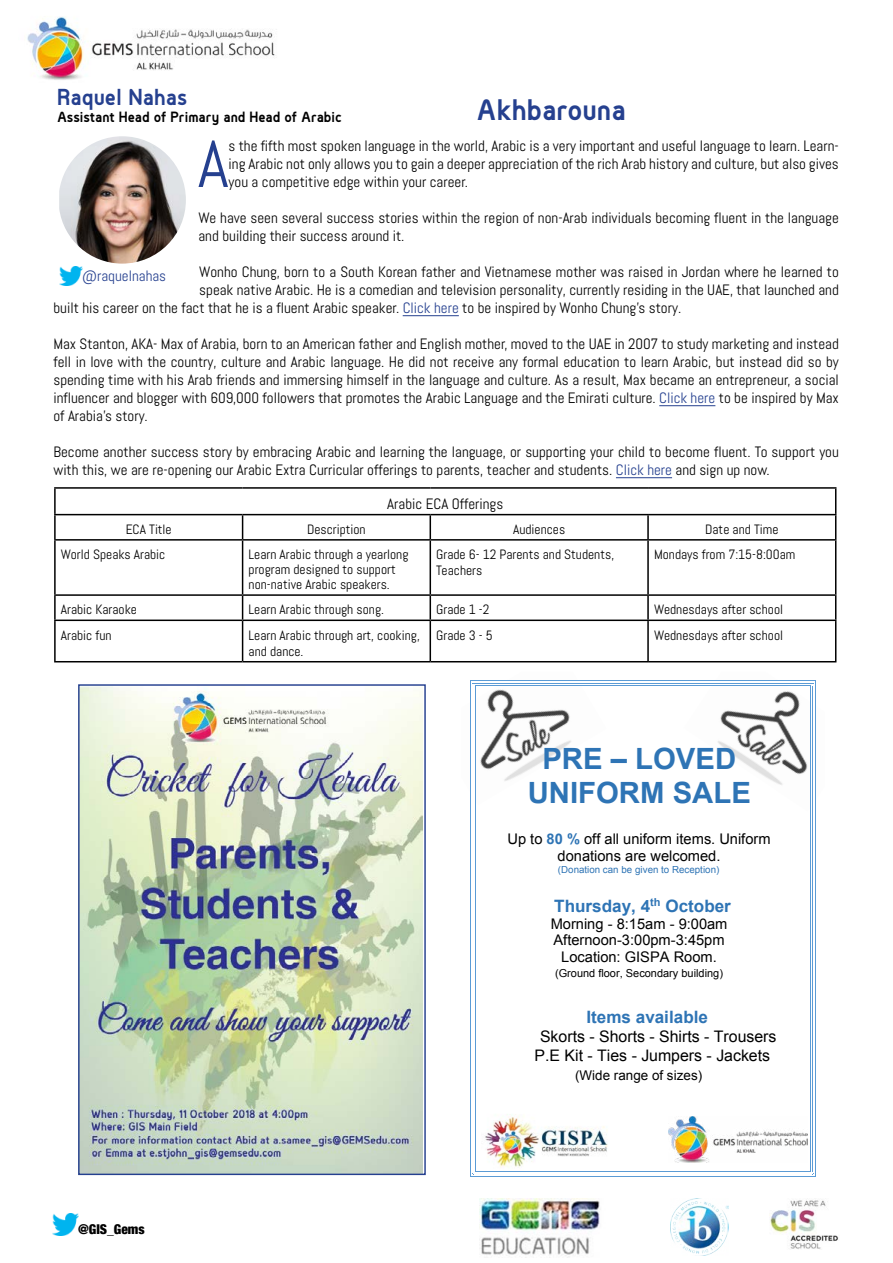
<style>
.page{position:relative;width:893px;height:1263px;background:#fff}
.page>*{position:absolute;margin:0;border:0;box-sizing:border-box;transform-origin:0 0}
.t1{font:66.45px "Abel";color:#25408f}
.t2{font:700 29.25px/33.8px "Arial";color:#2e74b5;text-align:center}
.t3{font:700 27px "Genius";color:#25408f}
.t4{font:700 21px "Genius";color:#25408f}
.t5{font:700 17.1px "Arial";color:#2e74b5}
.t6{font:15.9px/19px "Arial";color:#000;text-align:center}
.t7{font:15px/18px "Abel";color:#000;text-align:justify}
.t8{font:15px "Abel";color:#25408f}
.t9{font:14.7px/16.8px "Arial";color:#000;text-align:center}
.t10{font:13.5px/15px "Abel";color:#000}
.t11{font:700 13.5px "Genius";color:#000}
.t12{font:900 condensed 13.5px "Helvetica Neue";color:#000}
.t13{font:13.35px "Arial";color:#000}
.t14{font:10.95px "Arial";color:#000}
.t15{font:9.75px "Arial";color:#2e74b5}
.s1{color:#25408f}
.s2{font-weight:700;color:#2e74b5}
</style>
<div class="page">
<img style="left:27px;top:17px;width:248px;height:63px">
<img style="left:479px;top:1199px;width:121px;height:59px">
<img style="left:671px;top:1199px;width:57px;height:56px">
<img style="left:769px;top:1200px;width:70px;height:49px">
<img style="left:52px;top:1214px;width:26px;height:21px">
<img style="left:470px;top:680px;width:137px;height:101px">
<img style="left:684px;top:680px;width:132px;height:105px">
<img style="left:668px;top:1116px;width:140px;height:46px">
<img style="left:485px;top:1114px;width:123px;height:53px">
<svg style="left:470px;top:681px;width:6px;height:5px"></svg>
<hr style="left:476px;top:681px;width:334px;height:2px;background:#fff">
<hr style="left:476px;top:683px;width:334px;height:1px;background:#5b9bd5">
<hr style="left:476px;top:684px;width:334px;height:2px;background:#fff">
<hr style="left:476px;top:686px;width:334px;height:1px;background:#5b9bd5">
<svg style="left:810px;top:681px;width:6px;height:5px"></svg>
<hr style="left:470px;top:686px;width:1px;height:485px;background:#5b9bd5">
<hr style="left:471px;top:686px;width:2px;height:485px;background:#fff">
<hr style="left:473px;top:686px;width:1px;height:485px;background:#5b9bd5">
<hr style="left:474px;top:686px;width:1px;height:485px;background:#fff">
<hr style="left:475px;top:686px;width:1px;height:485px;background:#5b9bd5">
<hr style="left:815px;top:686px;width:1px;height:485px;background:#5b9bd5">
<hr style="left:813px;top:686px;width:2px;height:485px;background:#fff">
<hr style="left:812px;top:686px;width:1px;height:485px;background:#5b9bd5">
<hr style="left:810px;top:686px;width:2px;height:485px;background:#fff">
<hr style="left:810px;top:686px;width:1px;height:485px;background:#5b9bd5">
<svg style="left:470px;top:1171px;width:6px;height:6px"></svg>
<hr style="left:476px;top:1176px;width:334px;height:1px;background:#5b9bd5">
<hr style="left:476px;top:1173px;width:334px;height:1px;background:#5b9bd5">
<hr style="left:476px;top:1171px;width:334px;height:1px;background:#5b9bd5">
<svg style="left:810px;top:1171px;width:6px;height:6px"></svg>
<hr style="left:403px;top:315px;width:56px;height:1px;background:#25408f">
<hr style="left:659px;top:405px;width:56px;height:1px;background:#25408f">
<hr style="left:616px;top:477px;width:56px;height:1px;background:#25408f">
<img style="left:59px;top:266px;width:23px;height:19px">
<img style="left:59px;top:136px;width:127px;height:128px">
<hr style="left:54px;top:487px;width:189px;height:2px;background:#000">
<hr style="left:54px;top:489px;width:2px;height:25px;background:#000">
<hr style="left:243px;top:487px;width:187px;height:2px;background:#000">
<hr style="left:430px;top:487px;width:218px;height:2px;background:#000">
<hr style="left:648px;top:487px;width:188px;height:2px;background:#000">
<hr style="left:54px;top:514px;width:189px;height:1px;background:#000">
<hr style="left:54px;top:515px;width:2px;height:24px;background:#000">
<svg style="left:55px;top:489px;width:781px;height:50px"></svg>
<hr style="left:54px;top:539px;width:189px;height:2px;background:#000">
<hr style="left:54px;top:541px;width:2px;height:53px;background:#000">
<hr style="left:243px;top:539px;width:187px;height:2px;background:#000">
<hr style="left:242px;top:541px;width:1px;height:53px;background:#000">
<hr style="left:430px;top:539px;width:218px;height:2px;background:#000">
<hr style="left:430px;top:541px;width:1px;height:53px;background:#000">
<hr style="left:648px;top:539px;width:188px;height:2px;background:#000">
<hr style="left:647px;top:541px;width:2px;height:53px;background:#000">
<hr style="left:835px;top:541px;width:1px;height:53px;background:#000">
<hr style="left:54px;top:594px;width:189px;height:2px;background:#000">
<hr style="left:54px;top:596px;width:2px;height:23px;background:#000">
<hr style="left:243px;top:594px;width:187px;height:2px;background:#000">
<svg style="left:242px;top:596px;width:1px;height:23px"></svg>
<hr style="left:430px;top:594px;width:218px;height:2px;background:#000">
<svg style="left:430px;top:596px;width:1px;height:23px"></svg>
<hr style="left:648px;top:594px;width:188px;height:2px;background:#000">
<hr style="left:647px;top:596px;width:2px;height:23px;background:#000">
<svg style="left:835px;top:596px;width:1px;height:23px"></svg>
<hr style="left:54px;top:619px;width:189px;height:2px;background:#000">
<hr style="left:54px;top:621px;width:2px;height:40px;background:#000">
<hr style="left:243px;top:619px;width:187px;height:2px;background:#000">
<hr style="left:242px;top:621px;width:1px;height:40px;background:#000">
<hr style="left:430px;top:619px;width:218px;height:2px;background:#000">
<hr style="left:430px;top:621px;width:1px;height:40px;background:#000">
<hr style="left:648px;top:619px;width:188px;height:2px;background:#000">
<hr style="left:647px;top:621px;width:2px;height:40px;background:#000">
<hr style="left:835px;top:621px;width:1px;height:40px;background:#000">
<hr style="left:54px;top:661px;width:189px;height:1px;background:#000">
<hr style="left:243px;top:661px;width:187px;height:1px;background:#000">
<hr style="left:430px;top:661px;width:218px;height:1px;background:#000">
<hr style="left:648px;top:661px;width:188px;height:1px;background:#000">
<img style="left:80px;top:686px;width:342px;height:487px">
<h3 class="t4" style="left:57px;top:84px;width:132px">Raquel Nahas</h3>
<p class="t11" style="left:57px;top:108px;width:287px">Assistant Head of Primary and Head of Arabic</p>
<h3 class="t3" style="left:477px;top:92px;width:151px">Akhbarouna</h3>
<h1 class="t1" style="left:198px;top:122px;width:32px">A</h1>
<p class="t7" style="left:229px;top:137px;width:612px">s the fifth most spoken language in the world, Arabic is a very important and useful language to learn. Learn&shy;ing Arabic not only allows you to gain a deeper appreciation of the rich Arab history and culture, but also gives you a competitive edge within your career.</p>
<p class="t7" style="left:198px;top:209px;width:642px">We have seen several success stories within the region of non-Arab individuals becoming fluent in the language and building their success around it.</p>
<p class="t7" style="left:199px;top:263px;width:641px">Wonho Chung, born to a South Korean father and Vietnamese mother was raised in Jordan where he learned to</p>
<p class="t7" style="left:199px;top:281px;width:641px">speak native Arabic. He is a comedian and television personality, currently residing in the UAE, that launched and</p>
<p class="t7" style="left:53px;top:299px;width:629px">built his career on the fact that he is a fluent Arabic speaker. <span class="s1">Click here</span> to be inspired by Wonho Chung’s story.</p>
<p class="t7" style="left:53px;top:335px;width:787px">Max Stanton, AKA- Max of Arabia, born to an American father and English mother, moved to the UAE in 2007 to study marketing and instead fell in love with the country, culture and Arabic language. He did not receive any formal education to learn Arabic, but instead did so by spending time with his Arab friends and immersing himself in the language and culture. As a result, Max became an entrepreneur, a social influencer and blogger with 609,000 followers that promotes the Arabic Language and the Emirati culture. <span class="s1">Click here</span> to be inspired by Max of Arabia’s story.</p>
<p class="t7" style="left:53px;top:443px;width:787px">Become another success story by embracing Arabic and learning the language, or supporting your child to become fluent. To support you with this, we are re-opening our Arabic Extra Curricular offerings to parents, teacher and students. <span class="s1">Click here</span> and sign up now.</p>
<p class="t8" style="left:82px;top:266px;width:85px">@raquelnahas</p>
<p class="t7" style="left:387px;top:494px;width:117px">Arabic ECA Offerings</p>
<p class="t10" style="left:126px;top:522px;width:48px">ECA Title</p>
<p class="t10" style="left:307px;top:522px;width:60px">Description</p>
<p class="t10" style="left:513px;top:522px;width:54px">Audiences</p>
<p class="t10" style="left:705px;top:522px;width:75px">Date and Time</p>
<p class="t10" style="left:61px;top:547px;width:106px">World Speaks Arabic</p>
<p class="t10" style="left:249px;top:547px;width:161px">Learn Arabic through a yearlong program designed to support non-native Arabic speakers.</p>
<p class="t10" style="left:436px;top:546px;width:179px;line-height:16.2px">Grade 6- 12 Parents and Students,<br>Teachers</p>
<p class="t10" style="left:654px;top:547px;width:143px">Mondays from 7:15-8:00am</p>
<p class="t10" style="left:61px;top:602px;width:78px">Arabic Karaoke</p>
<p class="t10" style="left:249px;top:602px;width:137px">Learn Arabic through song.</p>
<p class="t10" style="left:436px;top:602px;width:55px">Grade 1 -2</p>
<p class="t10" style="left:654px;top:602px;width:131px">Wednesdays after school</p>
<p class="t10" style="left:61px;top:627px;width:52px">Arabic fun</p>
<p class="t10" style="left:249px;top:627px;width:173px;line-height:16.2px">Learn Arabic through art, cooking, and dance.</p>
<p class="t10" style="left:436px;top:627px;width:58px">Grade 3 - 5</p>
<p class="t10" style="left:654px;top:627px;width:131px">Wednesdays after school</p>
<p class="t12" style="left:78px;top:1221px;width:68px">@GIS_Gems</p>
<h2 class="t2" style="left:528px;top:743px;width:225px">PRE – LOVED<br>UNIFORM SALE</h2>
<p class="t9" style="left:507px;top:831px;width:265px">Up to <span class="s2">80 %</span> off all uniform items. Uniform donations are welcomed.</p>
<p class="t15" style="left:558px;top:863px;width:163px">(Donation can be given to Reception)</p>
<p class="t5" style="left:554px;top:895px;width:178px">Thursday, 4<sup>th</sup> October</p>
<p class="t9" style="left:551px;top:916px;width:178px;line-height:15.9px;text-align:left">Morning - 8:15am - 9:00am<br>Afternoon-3:00pm-3:45pm</p>
<p class="t9" style="left:561px;top:949px;width:157px">Location: GISPA Room.</p>
<p class="t14" style="left:555px;top:966px;width:169px">(Ground floor, Secondary building)</p>
<p class="t5" style="left:586px;top:1006px;width:123px">Items available</p>
<p class="t6" style="left:534px;top:1027px;width:243px">Skorts - Shorts - Shirts - Trousers<br>P.E Kit - Ties - Jumpers - Jackets</p>
<p class="t13" style="left:575px;top:1066px;width:129px">(Wide range of sizes)</p>
</div>
